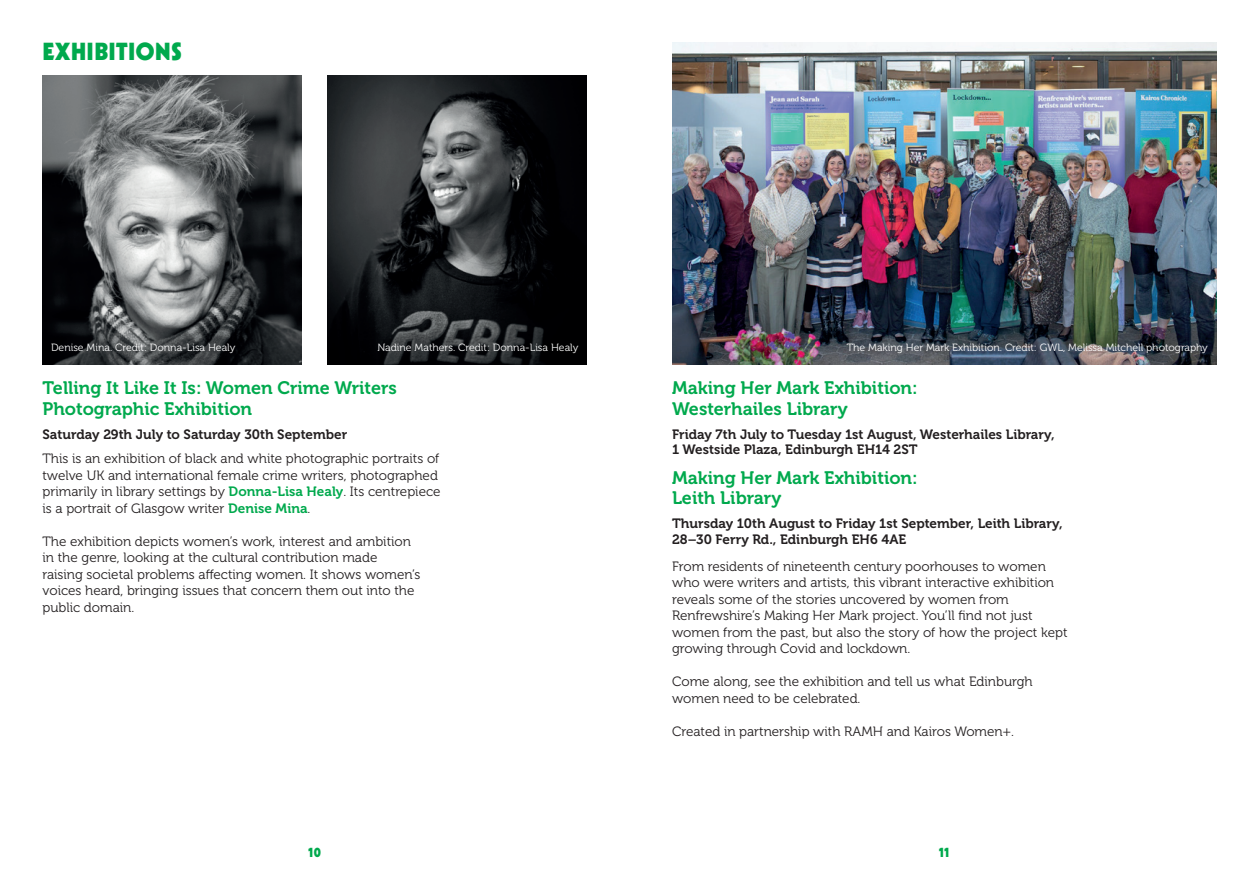
<style>
.page{position:relative;width:1259px;height:893px;background:#fff}
.page>*{position:absolute;margin:0;border:0;box-sizing:border-box;transform-origin:0 0}
.t1{font:900 24px "Kabel LT Pro";letter-spacing:.03em;color:#00a94d}
.GWL_Programme_Event{font:18px/20.7px "Museo 700";color:#00a94d}
.GWL_Programme_Body{font:13.5px/16.5px "Museo 300";color:#231f20}
.GWL_Programme_Event-2{font:13.5px/15.6px "Museo 700";color:#231f20}
.t2{font:900 13.5px "Kabel LT Pro";color:#00a94d}
.GWL_Programme_Body-2{font:10.5px "Museo 300";color:#fff}
.s1{font-family:"Museo 700";color:#00a94d}
</style>
<div class="page">
<img style="left:672px;top:43px;width:544px;height:321px">
<img style="left:43px;top:76px;width:259px;height:288px">
<img style="left:327px;top:76px;width:260px;height:288px">
<p class="t1" style="left:43px;top:36px;width:141px">EXHIBITIONS</p>
<p class="GWL_Programme_Body-2" style="left:51px;top:342px;width:186px">Denise Mina. Credit: Donna-Lisa Healy</p>
<p class="GWL_Programme_Body-2" style="left:377px;top:342px;width:203px">Nadine Mathers. Credit: Donna-Lisa Healy</p>
<p class="GWL_Programme_Event" style="left:43px;top:378px;width:356px">Telling It Like It Is: Women Crime Writers<br>Photographic Exhibition</p>
<p class="GWL_Programme_Event-2" style="left:43px;top:427px;width:306px">Saturday 29th July to Saturday 30th September</p>
<p class="GWL_Programme_Body" style="left:43px;top:451px;width:399px">This is an exhibition of black and white photographic portraits of twelve UK and international female crime writers, photographed primarily in library settings by <span class="s1">Donna-Lisa Healy</span>. Its centrepiece is a portrait of Glasgow writer <span class="s1">Denise Mina</span>.</p>
<p class="GWL_Programme_Body" style="left:43px;top:533px;width:379px">The exhibition depicts women’s work, interest and ambition in the genre, looking at the cultural contribution made raising societal problems affecting women. It shows women’s voices heard, bringing issues that concern them out into the public domain.</p>
<p class="GWL_Programme_Body-2" style="left:846px;top:342px;width:363px">The Making Her Mark Exhibition. Credit: GWL, Melissa Mitchell photography</p>
<p class="GWL_Programme_Event" style="left:672px;top:378px;width:247px">Making Her Mark Exhibition:<br>Westerhailes Library</p>
<p class="GWL_Programme_Event-2" style="left:672px;top:427px;width:384px">Friday 7th July to Tuesday 1st August, Westerhailes Library,<br>1 Westside Plaza, Edinburgh EH14 2ST</p>
<p class="GWL_Programme_Event" style="left:672px;top:467px;width:247px">Making Her Mark Exhibition:<br>Leith Library</p>
<p class="GWL_Programme_Event-2" style="left:672px;top:516px;width:392px">Thursday 10th August to Friday 1st September, Leith Library,<br>28–30 Ferry Rd., Edinburgh EH6 4AE</p>
<p class="GWL_Programme_Body" style="left:672px;top:558px;width:397px">From residents of nineteenth century poorhouses to women who were writers and artists, this vibrant interactive exhibition reveals some of the stories uncovered by women from Renfrewshire’s Making Her Mark project. You’ll find not just women from the past, but also the story of how the project kept growing through Covid and lockdown.</p>
<p class="GWL_Programme_Body" style="left:672px;top:673px;width:362px">Come along, see the exhibition and tell us what Edinburgh women need to be celebrated.</p>
<p class="GWL_Programme_Body" style="left:672px;top:723px;width:343px">Created in partnership with RAMH and Kairos Women+.</p>
<p class="t2" style="left:308px;top:843px;width:14px">10</p>
<p class="t2" style="left:939px;top:843px;width:12px">11</p>
</div>
